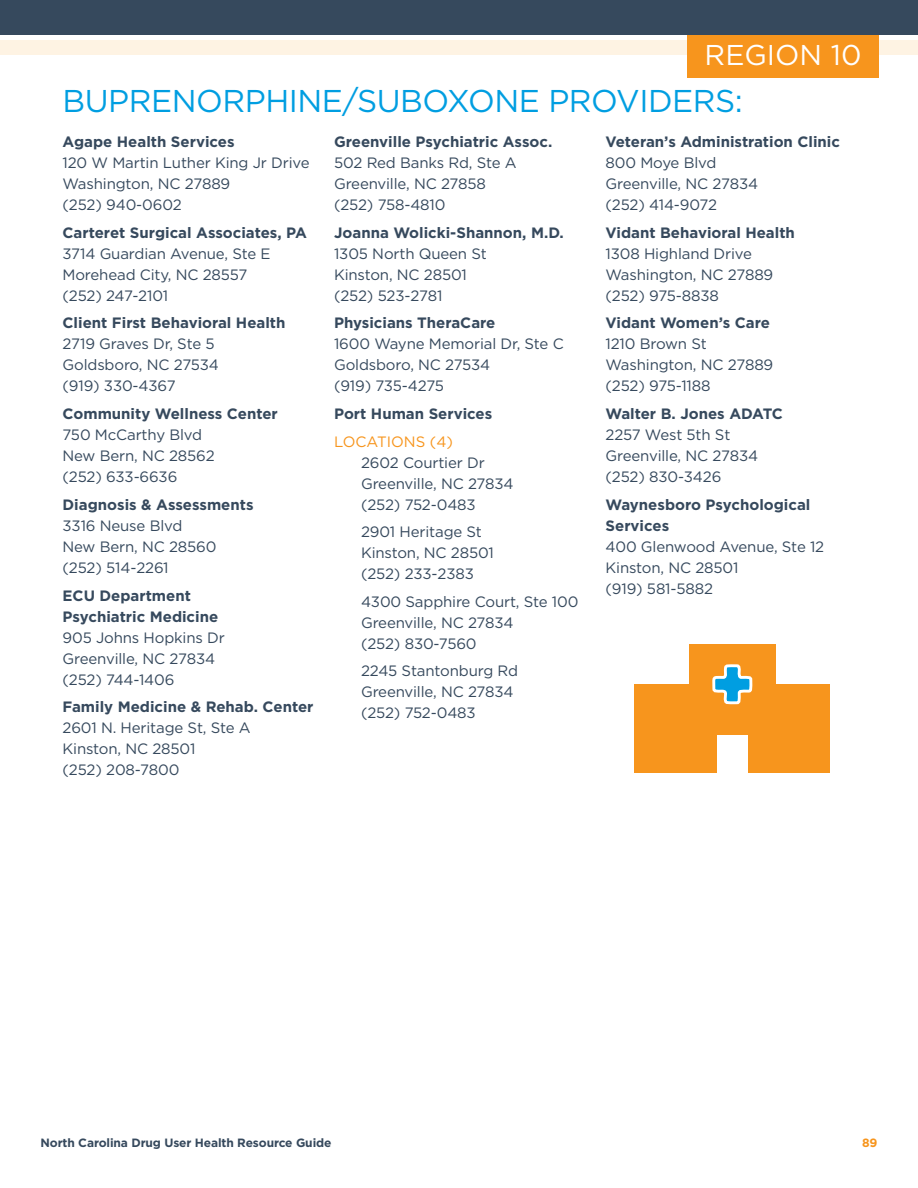
<style>
.page{position:relative;width:918px;height:1188px;background:#fff}
.page>*{position:absolute;margin:0;border:0;box-sizing:border-box;transform-origin:0 0}
.t1{font:31.5px "Gotham";letter-spacing:-.015em;color:#009ee1}
.t2{font:28.65px "Gotham";color:#fff}
.t3{font:15px/21px "Gotham";letter-spacing:-.01em;color:#36495d}
.t4{font:700 15px/21px "Gotham";color:#36495d}
.t5{font:15px "Gotham";color:#f7951d}
.t6{font:700 12px "Gotham";letter-spacing:-.01em;color:#36495d}
.t7{font:700 12px "Gotham";color:#f7951d}
</style>
<div class="page">
<div style="left:0;top:40px;width:918px;height:15px;background:#fef3e3"></div>
<div style="left:688px;top:22px;width:191px;height:55px;background:#f7951d"></div>
<div style="left:0;top:0;width:918px;height:34px;background:#36495d"></div>
<div style="left:689px;top:645px;width:87px;height:128px;background:#f7951d"></div>
<div style="left:634px;top:684px;width:196px;height:89px;background:#f7951d"></div>
<svg style="left:712px;top:664px;width:41px;height:41px"></svg>
<div style="left:717px;top:735px;width:30px;height:43px;background:#fff"></div>
<h2 class="t2" style="left:705px;top:36px;width:158px">REGION 10</h2>
<h1 class="t1" style="left:63px;top:81px;width:682px">BUPRENORPHINE/SUBOXONE PROVIDERS:</h1>
<p class="t4" style="left:63px;top:131px;width:174px">Agape Health Services</p>
<p class="t3" style="left:63px;top:152px;width:248px">120 W Martin Luther King Jr Drive<br>Washington, NC 27889<br>(252) 940-0602</p>
<p class="t4" style="left:63px;top:222px;width:246px">Carteret Surgical Associates, PA</p>
<p class="t3" style="left:63px;top:242px;width:210px">3714 Guardian Avenue, Ste E<br>Morehead City, NC 28557 (252) 247-2101</p>
<p class="t4" style="left:63px;top:312px;width:224px">Client First Behavioral Health</p>
<p class="t3" style="left:63px;top:333px;width:158px">2719 Graves Dr, Ste 5<br>Goldsboro, NC 27534 (919) 330-4367</p>
<p class="t4" style="left:63px;top:403px;width:217px">Community Wellness Center</p>
<p class="t3" style="left:63px;top:424px;width:154px">750 McCarthy Blvd<br>New Bern, NC 28562 (252) 633-6636</p>
<p class="t4" style="left:63px;top:494px;width:193px">Diagnosis &amp; Assessments</p>
<p class="t3" style="left:63px;top:515px;width:155px">3316 Neuse Blvd<br>New Bern, NC 28560 (252) 514-2261</p>
<p class="t4" style="left:63px;top:585px;width:157px">ECU Department<br>Psychiatric Medicine</p>
<p class="t3" style="left:63px;top:626px;width:164px">905 Johns Hopkins Dr<br>Greenville, NC 27834 (252) 744-1406</p>
<p class="t4" style="left:63px;top:696px;width:252px">Family Medicine &amp; Rehab. Center</p>
<p class="t3" style="left:63px;top:717px;width:190px">2601 N . Heritage St, Ste A<br>Kinston, NC 28501<br>(252) 208-7800</p>
<p class="t4" style="left:334px;top:131px;width:220px">Greenville Psychiatric Assoc.</p>
<p class="t3" style="left:334px;top:152px;width:184px">502 Red Banks Rd, Ste A<br>Greenville, NC 27858 (252) 758-4810</p>
<p class="t4" style="left:334px;top:222px;width:231px">Joanna Wolicki-Shannon, M.D.</p>
<p class="t3" style="left:334px;top:242px;width:154px">1305 North Queen St<br>Kinston, NC 28501 (252) 523-2781</p>
<p class="t4" style="left:334px;top:312px;width:163px">Physicians TheraCare</p>
<p class="t3" style="left:334px;top:333px;width:231px">1600 Wayne Memorial Dr, Ste C<br>Goldsboro, NC 27534<br>(919) 735-4275</p>
<p class="t4" style="left:334px;top:403px;width:160px">Port Human Services</p>
<p class="t5" style="left:334px;top:432px;width:120px">LOCATIONS (4)</p>
<p class="t3" style="left:361px;top:452px;width:154px">2602 Courtier Dr<br>Greenville, NC 27834 (252) 752-0483</p>
<p class="t3" style="left:361px;top:521px;width:134px">2901 Heritage St<br>Kinston, NC 28501 (252) 233-2383</p>
<p class="t3" style="left:361px;top:591px;width:219px">4300 Sapphire Court, Ste 100<br>Greenville, NC 27834<br>(252) 830-7560</p>
<p class="t3" style="left:361px;top:660px;width:159px">2245 Stantonburg Rd<br>Greenville, NC 27834 (252) 752-0483</p>
<p class="t4" style="left:606px;top:131px;width:236px">Veteran’s Administration Clinic</p>
<p class="t3" style="left:606px;top:152px;width:154px">800 Moye Blvd<br>Greenville, NC 27834 (252) 414-9072</p>
<p class="t4" style="left:606px;top:222px;width:191px">Vidant Behavioral Health</p>
<p class="t3" style="left:606px;top:242px;width:169px">1308 Highland Drive<br>Washington, NC 27889 (252) 975-8838</p>
<p class="t4" style="left:606px;top:312px;width:166px">Vidant Women’s Care</p>
<p class="t3" style="left:606px;top:333px;width:169px">1210 Brown St<br>Washington, NC 27889 (252) 975-1188</p>
<p class="t4" style="left:606px;top:403px;width:179px">Walter B. Jones ADATC</p>
<p class="t3" style="left:606px;top:424px;width:154px">2257 West 5th St<br>Greenville, NC 27834 (252) 830-3426</p>
<p class="t4" style="left:606px;top:494px;width:206px">Waynesboro Psychological<br>Services</p>
<p class="t3" style="left:606px;top:536px;width:220px">400 Glenwood Avenue, Ste 12<br>Kinston, NC 28501<br>(919) 581-5882</p>
<p class="t6" style="left:40px;top:1135px;width:293px">North Carolina Drug User Health Resource Guide</p>
<p class="t7" style="left:862px;top:1135px;width:17px">89</p>
</div>
